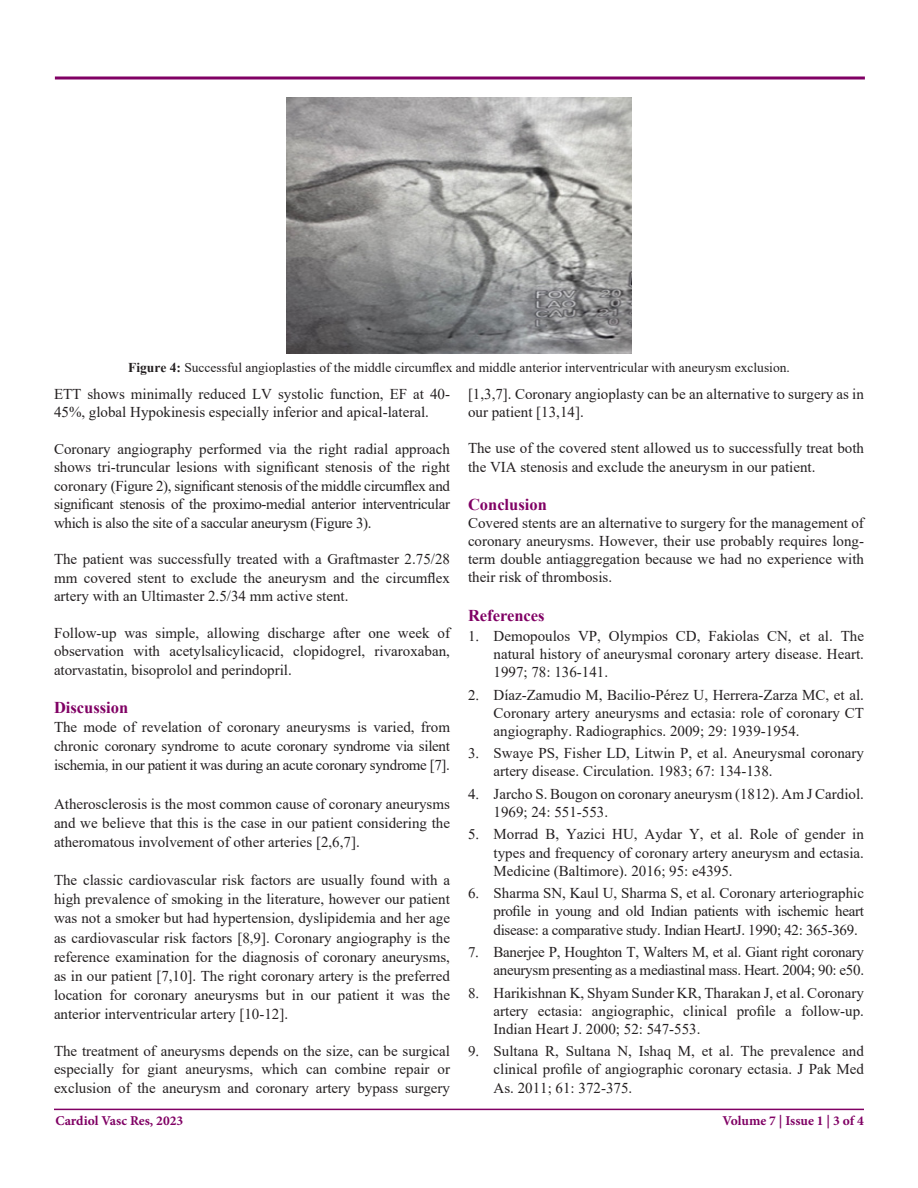
<style>
.page{position:relative;width:918px;height:1188px;background:#fff}
.page>*{position:absolute;margin:0;border:0;box-sizing:border-box;transform-origin:0 0}
.Heading{font:700 16.5px "Times New Roman";color:#800064}
.t1{font:15px/18.1px "Times New Roman";color:#231f20;text-align:justify}
.t2{font:15px/18.1px "Times New Roman";letter-spacing:-.02em;color:#231f20}
.t3{font:13.5px "Times New Roman";color:#231f20}
.t4{font:700 13.5px "Minion Pro";color:#800064}
.s1{font-weight:700}
</style>
<div class="page">
<hr style="left:54px;top:1109px;width:810px;height:1px;background:#800064">
<svg style="left:54px;top:76px;width:811px;height:4px"></svg>
<img style="left:287px;top:97px;width:344px;height:257px">
<p class="t3" style="left:128px;top:358px;width:663px"><span class="s1">Figure 4:</span> Successful angioplasties of the middle circumflex and middle anterior interventricular with aneurysm exclusion.</p>
<p class="t1" style="left:54px;top:384px;width:398px">ETT shows minimally reduced LV systolic function, EF at 40-<br>45%, global Hypokinesis especially inferior and apical-lateral.</p>
<p class="t1" style="left:54px;top:439px;width:398px">Coronary angiography performed via the right radial approach shows tri-truncular lesions with significant stenosis of the right coronary (Figure 2), significant stenosis of the middle circumflex and significant stenosis of the proximo-medial anterior interventricular which is also the site of a saccular aneurysm (Figure 3).</p>
<p class="t1" style="left:54px;top:550px;width:398px">The patient was successfully treated with a Graftmaster 2.75/28 mm covered stent to exclude the aneurysm and the circumflex artery with an Ultimaster 2.5/34 mm active stent.</p>
<p class="t1" style="left:54px;top:623px;width:398px">Follow-up was simple, allowing discharge after one week of observation with acetylsalicylicacid, clopidogrel, rivaroxaban, atorvastatin, bisoprolol and perindopril.</p>
<p class="Heading" style="left:54px;top:696px;width:76px">Discussion</p>
<p class="t1" style="left:54px;top:717px;width:398px;line-height:19px">The mode of revelation of coronary aneurysms is varied, from chronic coronary syndrome to acute coronary syndrome via silent ischemia, in our patient it was during an acute coronary syndrome [7].</p>
<p class="t1" style="left:54px;top:794px;width:398px;line-height:19px">Atherosclerosis is the most common cause of coronary aneurysms and we believe that this is the case in our patient considering the atheromatous involvement of other arteries [2,6,7].</p>
<p class="t1" style="left:54px;top:870px;width:398px;line-height:19px">The classic cardiovascular risk factors are usually found with a high prevalence of smoking in the literature, however our patient was not a smoker but had hypertension, dyslipidemia and her age as cardiovascular risk factors [8,9]. Coronary angiography is the reference examination for the diagnosis of coronary aneurysms, as in our patient [7,10]. The right coronary artery is the preferred location for coronary aneurysms but in our patient it was the anterior interventricular artery [10-12].</p>
<p class="t1" style="left:54px;top:1041px;width:398px">The treatment of aneurysms depends on the size, can be surgical especially for giant aneurysms, which can combine repair or exclusion of the aneurysm and coronary artery bypass surgery</p>
<p class="t1" style="left:468px;top:384px;width:397px">[1,3,7]. Coronary angioplasty can be an alternative to surgery as in our patient [13,14].</p>
<p class="t1" style="left:468px;top:439px;width:398px">The use of the covered stent allowed us to successfully treat both the VIA stenosis and exclude the aneurysm in our patient.</p>
<p class="Heading" style="left:468px;top:492px;width:80px">Conclusion</p>
<p class="t1" style="left:468px;top:513px;width:398px">Covered stents are an alternative to surgery for the management of coronary aneurysms. However, their use probably requires long&shy;term double antiaggregation because we had no experience with their risk of thrombosis.</p>
<p class="Heading" style="left:468px;top:603px;width:78px">References</p>
<p class="t1" style="left:494px;top:626px;width:372px">Demopoulos VP, Olympios CD, Fakiolas CN, et al. The natural history of aneurysmal coronary artery disease. Heart.<br>1997; 78: 136-141.</p>
<p class="t1" style="left:494px;top:685px;width:372px">Díaz-Zamudio M, Bacilio-Pérez U, Herrera-Zarza MC, et al.<br>Coronary artery aneurysms and ectasia: role of coronary CT angiography. Radiographics. 2009; 29: 1939-1954.</p>
<p class="t1" style="left:494px;top:744px;width:372px;text-indent:-26px">✓ Swaye PS, Fisher LD, Litwin P, et al. Aneurysmal coronary artery disease. Circulation. 1983; 67: 134-138.</p>
<p class="t1" style="left:494px;top:784px;width:372px;text-indent:-26px">✔ Jarcho S. Bougon on coronary aneurysm (1812). Am J Cardiol.<br>1969; 24: 551-553.</p>
<p class="t1" style="left:494px;top:825px;width:372px">Morrad B, Yazici HU, Aydar Y, et al. Role of gender in types and frequency of coronary artery aneurysm and ectasia.<br>Medicine (Baltimore). 2016; 95: e4395.</p>
<p class="t1" style="left:494px;top:884px;width:372px">Sharma SN, Kaul U, Sharma S, et al. Coronary arteriographic profile in young and old Indian patients with ischemic heart disease: a comparative study. Indian HeartJ. 1990; 42: 365-369.</p>
<p class="t2" style="left:494px;top:942px;width:372px">Banerjee P, Houghton T, Walters M, et al. Giant right coronary aneurysm presenting as a mediastinal mass. Heart. 2004; 90: e50.</p>
<p class="t1" style="left:494px;top:983px;width:372px">Harikishnan K, Shyam Sunder KR, Tharakan J, et al. Coronary artery ectasia: angiographic, clinical profile a follow-up.<br>Indian Heart J. 2000; 52: 547-553.</p>
<p class="t1" style="left:494px;top:1042px;width:372px">Sultana R, Sultana N, Ishaq M, et al. The prevalence and clinical profile of angiographic coronary ectasia. J Pak Med As. 2011; 61: 372-375.</p>
<p class="t4" style="left:55px;top:1111px;width:129px">Cardiol Vasc Res, 2023</p>
<p class="t4" style="left:722px;top:1112px;width:143px">Volume 7 | Issue 1 | 3 of 4</p>
</div>
